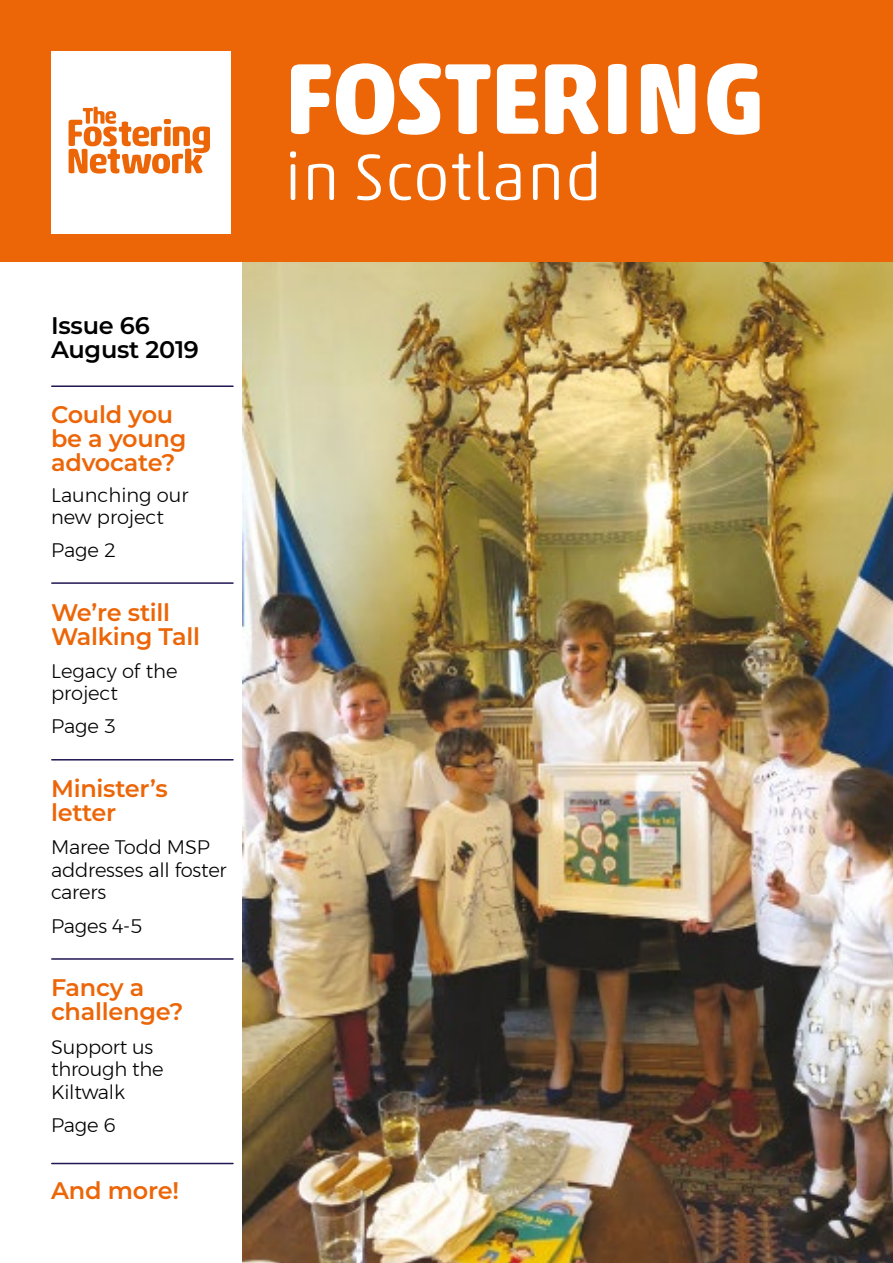
<style>
.page{position:relative;width:893px;height:1263px;background:#fff}
.page>*{position:absolute;margin:0;border:0;box-sizing:border-box;transform-origin:0 0}
.t1{font:700 102px "Akko Rounded Pro";letter-spacing:-.005em;color:#fff}
.t2{font:300 66px "Akko Rounded Pro";letter-spacing:.01em;color:#fff}
.Cover_subtitles{font:600 24px/24px "Montserrat";letter-spacing:-.01em;color:#ec6608}
.Cover_subtitles-2{font:600 24px/24px "Montserrat";letter-spacing:-.01em;color:#000}
.Cover_subtitles-3{font:300 19.5px/22.5px "Montserrat";letter-spacing:-.01em;color:#000}
</style>
<div class="page">
<img style="left:242px;top:261px;width:651px;height:1002px">
<hr style="left:52px;top:385px;width:181px;height:2px;background:#211452">
<hr style="left:52px;top:582px;width:181px;height:2px;background:#211452">
<hr style="left:52px;top:759px;width:181px;height:1px;background:#211452">
<hr style="left:52px;top:958px;width:181px;height:2px;background:#211452">
<hr style="left:52px;top:1163px;width:181px;height:1px;background:#211452">
<div style="left:0;top:0;width:893px;height:261px;background:#ec6608"></div>
<div style="left:51px;top:51px;width:180px;height:182px;background:#fff"></div>
<svg style="left:69px;top:107px;width:141px;height:67px"></svg>
<p class="Cover_subtitles-2" style="left:51px;top:312px;width:149px">Issue 66<br>August 2019</p>
<p class="Cover_subtitles" style="left:51px;top:401px;width:137px">Could you be a young advocate?</p>
<p class="Cover_subtitles-3" style="left:51px;top:483px;width:139px">Launching our new project</p>
<p class="Cover_subtitles-3" style="left:51px;top:538px;width:66px">Page 2</p>
<p class="Cover_subtitles" style="left:51px;top:599px;width:151px">We’re still<br>Walking Tall</p>
<p class="Cover_subtitles-3" style="left:51px;top:659px;width:128px">Legacy of the project</p>
<p class="Cover_subtitles-3" style="left:51px;top:715px;width:66px">Page 3</p>
<p class="Cover_subtitles" style="left:51px;top:776px;width:118px">Minister’s letter</p>
<p class="Cover_subtitles-3" style="left:51px;top:836px;width:177px">Maree Todd MSP addresses all foster carers</p>
<p class="Cover_subtitles-3" style="left:51px;top:914px;width:93px">Pages 4-5</p>
<p class="Cover_subtitles" style="left:51px;top:975px;width:134px">Fancy a challenge?</p>
<p class="Cover_subtitles-3" style="left:51px;top:1035px;width:114px">Support us through the<br>Kiltwalk</p>
<p class="Cover_subtitles-3" style="left:51px;top:1113px;width:66px">Page 6</p>
<p class="Cover_subtitles" style="left:51px;top:1177px;width:130px">And more!</p>
<p class="t1" style="left:284px;top:36px;width:482px">FOSTERING</p>
<p class="t2" style="left:284px;top:138px;width:319px">in Scotland</p>
</div>
